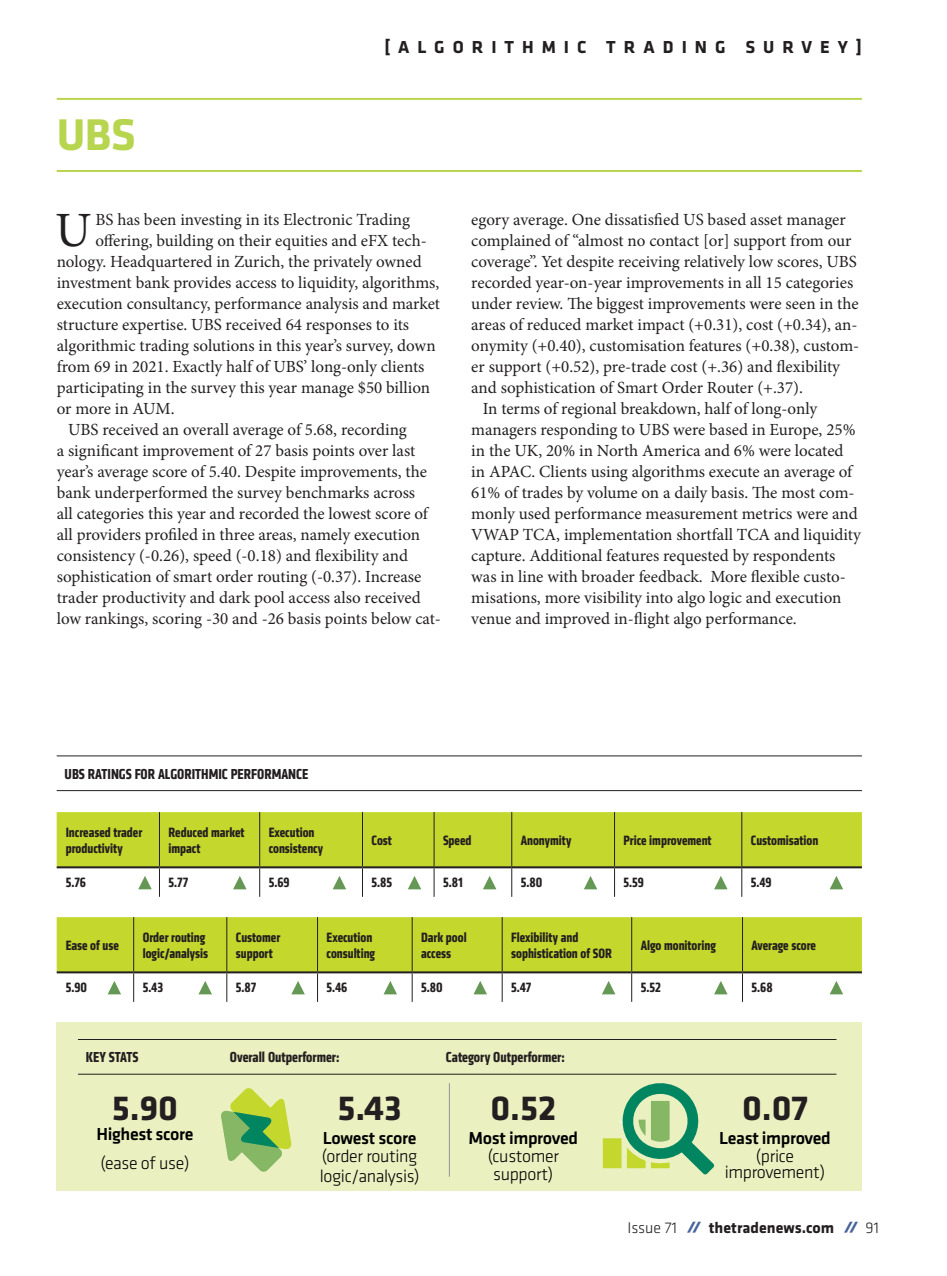
<style>
.page{position:relative;width:947px;height:1276px;background:#fff}
.page>*{position:absolute;margin:0;border:0;box-sizing:border-box;transform-origin:0 0}
._01__Body_Dropcap_2{font:49.4px "Minion Pro";color:#231f20}
.Survey_-_market_hed{font:700 46px "Klavika";color:#b7d54e}
.Algo_-_number{font:700 36px "Klavika";color:#231f20}
.Algo_-_number-2{font:300 18px/18px "Klavika";letter-spacing:-.02em;color:#000;text-align:center}
.Algo_-_number-3{font:500 18px/18px "Klavika";letter-spacing:-.02em;color:#000;text-align:center}
.Department___hed{font:700 18px "Klavika";letter-spacing:.445em;color:#231f20}
.Algo_-_Category{font:300 18px "Klavika";letter-spacing:-.02em;color:#000}
._01__Body_Dropcap_2-2{font:17px/21px "Minion Pro";color:#231f20}
.t1{font:700 16px "Klavika";color:#231f20}
.Survey_-_table_graph{font:700 15px "Klavika Condensed";color:#231f20}
.Q2_2017_-_Data_table{font:700 14px/16.8px "Klavika Condensed";color:#231f20}
.s1{font-weight:500}
.s2{font-weight:300}
.s3{font-family:"Klavika Display";font-weight:900;font-style:italic;font-size:13.8px;color:#48649b}
</style>
<div class="page">
<hr style="left:57px;top:755px;width:805px;height:1px;background:#231f20">
<hr style="left:57px;top:790px;width:805px;height:1px;background:#231f20">
<hr style="left:57px;top:98px;width:805px;height:2px;background:#b7d54e">
<hr style="left:57px;top:170px;width:805px;height:2px;background:#b7d54e">
<div style="left:57px;top:1023px;width:805px;height:168px;background:#eaf0c0"></div>
<hr style="left:78px;top:1039px;width:758px;height:1px;background:#231f20">
<hr style="left:78px;top:1074px;width:758px;height:1px;background:#231f20">
<svg style="left:221px;top:1088px;width:71px;height:84px"></svg>
<div style="left:603px;top:1138px;width:18px;height:30px;background:#c4d72c"></div>
<svg style="left:619px;top:1083px;width:95px;height:91px"></svg>
<hr style="left:449px;top:1083px;width:1px;height:93px;background:#939598">
<svg style="left:57px;top:812px;width:805px;height:85px"></svg>
<svg style="left:57px;top:917px;width:805px;height:85px"></svg>
<p class="Survey_-_market_hed" style="left:57px;top:101px;width:81px">UBS</p>
<p class="Department___hed" style="left:384px;top:34px;width:479px">[ALGORITHMIC TRADING SURVEY]</p>
<p class="_01__Body_Dropcap_2" style="left:55px;top:197px;width:38px">U</p>
<p class="_01__Body_Dropcap_2-2" style="left:95px;top:209px;width:316px">BS has been investing in its Electronic Trading</p>
<p class="_01__Body_Dropcap_2-2" style="left:95px;top:230px;width:333px">offering, building on their equities and eFX tech-</p>
<p class="_01__Body_Dropcap_2-2" style="left:57px;top:251px;width:367px">nology. Headquartered in Zurich, the privately owned</p>
<p class="_01__Body_Dropcap_2-2" style="left:57px;top:272px;width:384px">investment bank provides access to liquidity, algorithms,</p>
<p class="_01__Body_Dropcap_2-2" style="left:57px;top:293px;width:385px">execution consultancy, performance analysis and market</p>
<p class="_01__Body_Dropcap_2-2" style="left:57px;top:314px;width:354px">structure expertise. UBS received 64 responses to its</p>
<p class="_01__Body_Dropcap_2-2" style="left:57px;top:335px;width:380px">algorithmic trading solutions in this year’s survey, down</p>
<p class="_01__Body_Dropcap_2-2" style="left:57px;top:356px;width:369px">from 69 in 2021. Exactly half of UBS’ long-only clients</p>
<p class="_01__Body_Dropcap_2-2" style="left:57px;top:377px;width:375px">participating in the survey this year manage $50 billion</p>
<p class="_01__Body_Dropcap_2-2" style="left:57px;top:398px;width:119px">or more in AUM.</p>
<p class="_01__Body_Dropcap_2-2" style="left:57px;top:419px;width:386px;text-indent:11px">UBS received an overall average of 5.68, recording<br>a significant improvement of 27 basis points over last year’s average score of 5.40. Despite improvements, the bank underperformed the survey benchmarks across<br>all categories this year and recorded the lowest score of all providers profiled in three areas, namely execution consistency (-0.26), speed (-0.18) and flexibility and sophistication of smart order routing (-0.37). Increase trader productivity and dark pool access also received low rankings, scoring -30 and -26 basis points below cat-</p>
<p class="_01__Body_Dropcap_2-2" style="left:471px;top:209px;width:389px">egory average. One dissatisfied US based asset manager complained of “almost no contact [or] support from our coverage”. Yet despite receiving relatively low scores, UBS recorded year-on-year improvements in all 15 categories under review. The biggest improvements were seen in the areas of reduced market impact (+0.31), cost (+0.34), an&shy;onymity (+0.40), customisation features (+0.38), custom&shy;er support (+0.52), pre-trade cost (+.36) and flexibility and sophistication of Smart Order Router (+.37).</p>
<p class="_01__Body_Dropcap_2-2" style="left:471px;top:398px;width:391px;text-indent:11px">In terms of regional breakdown, half of long-only managers responding to UBS were based in Europe, 25% in the UK, 20% in North America and 6% were located in APAC. Clients using algorithms execute an average of 61% of trades by volume on a daily basis. The most com&shy;monly used performance measurement metrics were and VWAP TCA, implementation shortfall TCA and liquidity capture. Additional features requested by respondents was in line with broader feedback. More flexible custo&shy;misations, more visibility into algo logic and execution venue and improved in-flight algo performance.</p>
<p class="Survey_-_table_graph" style="left:65px;top:764px;width:245px">UBS RATINGS FOR ALGORITHMIC PERFORMANCE</p>
<p class="Q2_2017_-_Data_table" style="left:66px;top:823px;width:78px">Increased trader productivity</p>
<p class="Q2_2017_-_Data_table" style="left:168px;top:823px;width:78px">Reduced market impact</p>
<p class="Q2_2017_-_Data_table" style="left:269px;top:823px;width:56px">Execution consistency</p>
<p class="Q2_2017_-_Data_table" style="left:371px;top:832px;width:22px">Cost</p>
<p class="Q2_2017_-_Data_table" style="left:443px;top:832px;width:30px">Speed</p>
<p class="Q2_2017_-_Data_table" style="left:521px;top:832px;width:52px">Anonymity</p>
<p class="Q2_2017_-_Data_table" style="left:623px;top:832px;width:90px">Price improvement</p>
<p class="Q2_2017_-_Data_table" style="left:751px;top:832px;width:69px">Customisation</p>
<p class="Q2_2017_-_Data_table" style="left:66px;top:874px;width:22px">5.76</p>
<p class="Q2_2017_-_Data_table" style="left:168px;top:874px;width:21px">5.77</p>
<p class="Q2_2017_-_Data_table" style="left:269px;top:874px;width:22px">5.69</p>
<p class="Q2_2017_-_Data_table" style="left:371px;top:874px;width:22px">5.85</p>
<p class="Q2_2017_-_Data_table" style="left:443px;top:874px;width:21px">5.81</p>
<p class="Q2_2017_-_Data_table" style="left:521px;top:874px;width:23px">5.80</p>
<p class="Q2_2017_-_Data_table" style="left:623px;top:874px;width:22px">5.59</p>
<p class="Q2_2017_-_Data_table" style="left:751px;top:874px;width:22px">5.49</p>
<p class="Q2_2017_-_Data_table" style="left:66px;top:937px;width:55px">Ease of use</p>
<p class="Q2_2017_-_Data_table" style="left:143px;top:928px;width:67px">Order routing logic/analysis</p>
<p class="Q2_2017_-_Data_table" style="left:236px;top:928px;width:46px">Customer support</p>
<p class="Q2_2017_-_Data_table" style="left:326px;top:928px;width:50px">Execution consulting</p>
<p class="Q2_2017_-_Data_table" style="left:421px;top:928px;width:47px">Dark pool access</p>
<p class="Q2_2017_-_Data_table" style="left:511px;top:928px;width:102px">Flexibility and sophistication of SOR</p>
<p class="Q2_2017_-_Data_table" style="left:641px;top:937px;width:77px">Algo monitoring</p>
<p class="Q2_2017_-_Data_table" style="left:751px;top:937px;width:66px">Average score</p>
<p class="Q2_2017_-_Data_table" style="left:66px;top:979px;width:23px">5.90</p>
<p class="Q2_2017_-_Data_table" style="left:143px;top:979px;width:22px">5.43</p>
<p class="Q2_2017_-_Data_table" style="left:236px;top:979px;width:22px">5.87</p>
<p class="Q2_2017_-_Data_table" style="left:326px;top:979px;width:22px">5.46</p>
<p class="Q2_2017_-_Data_table" style="left:421px;top:979px;width:23px">5.80</p>
<p class="Q2_2017_-_Data_table" style="left:511px;top:979px;width:22px">5.47</p>
<p class="Q2_2017_-_Data_table" style="left:641px;top:979px;width:22px">5.52</p>
<p class="Q2_2017_-_Data_table" style="left:751px;top:979px;width:23px">5.68</p>
<p class="Survey_-_table_graph" style="left:86px;top:1047px;width:54px">KEY STATS</p>
<p class="Survey_-_table_graph" style="left:230px;top:1047px;width:111px">Overall Outperformer:</p>
<p class="Survey_-_table_graph" style="left:446px;top:1047px;width:120px">Category Outperformer:</p>
<p class="Algo_-_number" style="left:112px;top:1082px;width:68px">5.90</p>
<p class="Algo_-_number-3" style="left:96px;top:1125px;width:99px">Highest score</p>
<p class="Algo_-_Category" style="left:100px;top:1152px;width:91px">(ease of use)</p>
<p class="Algo_-_number" style="left:337px;top:1082px;width:66px">5.43</p>
<p class="Algo_-_number-2" style="left:322px;top:1129px;width:97px;text-align:left"><span class="s1">Lowest score </span>(order routing</p>
<p class="Algo_-_number-2" style="left:320px;top:1167px;width:101px">logic/analysis)</p>
<p class="Algo_-_number" style="left:490px;top:1082px;width:67px">0.52</p>
<p class="Algo_-_number-2" style="left:468px;top:1129px;width:111px"><span class="s1">Most improved </span>(customer support)</p>
<p class="Algo_-_number" style="left:742px;top:1082px;width:67px">0.07</p>
<p class="Algo_-_number-3" style="left:719px;top:1129px;width:113px">Least improved <span class="s2">(price</span></p>
<p class="Algo_-_number-2" style="left:725px;top:1163px;width:102px">improvement)</p>
<p class="t1" style="left:627px;top:1216px;width:253px"><span class="s2">Issue 71</span> <span class="s3">//</span> thetradenews.com <span class="s3">//</span> <span class="s2">91</span></p>
</div>
